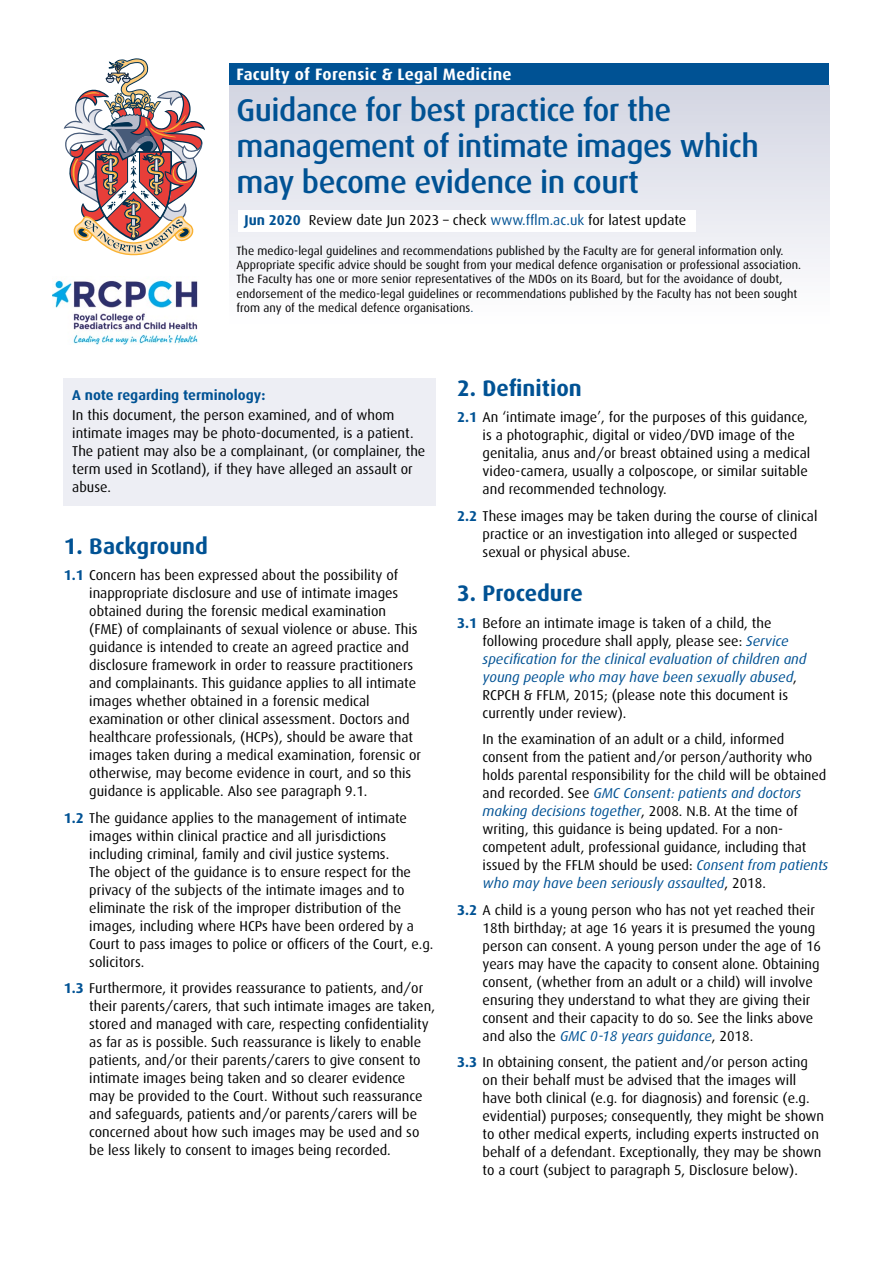
<style>
.page{position:relative;width:893px;height:1263px;background:#fff}
.page>*{position:absolute;margin:0;border:0;box-sizing:border-box;transform-origin:0 0}
.t1{font:500 31.5px/36px "Dax";letter-spacing:-.015em;color:#005294}
.t2{font:700 22.5px "Dax";color:#005294}
.t3{font:700 16.5px "Dax";letter-spacing:.02em;color:#fff}
.t4{font:14.25px/18px "Dax";color:#000}
.t5{font:700 14.25px "Dax";color:#005294}
.t6{font:12px/14.2px "Dax";color:#000}
.s1{font-weight:700;color:#005294}
.s2{color:#005294}
.s3{color:#003a67}
.s4{font-style:italic;color:#005294}
</style>
<div class="page">
<div style="left:230px;top:85px;width:599px;height:255px;background:linear-gradient(to bottom,#d3d5e2,#fff)"></div>
<div style="left:230px;top:64px;width:599px;height:21px;background:#005294"></div>
<svg style="left:64px;top:58px;width:141px;height:198px"></svg>
<div style="left:238px;top:210px;width:457px;height:21px;background:#fff"></div>
<img style="left:52px;top:280px;width:146px;height:64px">
<div style="left:64px;top:378px;width:372px;height:128px;background:#edeef4"></div>
<p class="t3" style="left:236px;top:65px;width:277px">Faculty of Forensic &amp; Legal Medicine</p>
<h1 class="t1" style="left:237px;top:92px;width:524px">Guidance for best practice for the management of intimate images which may become evidence in court</h1>
<p class="t4" style="left:244px;top:212px;width:443px"><span class="s1">Jun 2020</span> Review date Jun 2023 – check <span class="s2">www.fflm.ac.uk</span> for latest update</p>
<p class="t6" style="left:237px;top:244px;width:566px">The medico-legal guidelines and recommendations published by the Faculty are for general information only.<br>Appropriate specific advice should be sought from your medical defence organisation or professional association.<br>The Faculty has one or more senior representatives of the MDOs on its Board, but for the avoidance of doubt, endorsement of the medico-legal guidelines or recommendations published by the Faculty has not been sought from any of the medical defence organisations<span class="s3">.</span></p>
<p class="t5" style="left:72px;top:387px;width:195px">A note regarding terminology:</p>
<p class="t4" style="left:72px;top:406px;width:355px">In this document, the person examined, and of whom intimate images may be photo-documented, is a patient.<br>The patient may also be a complainant, (or complainer, the term used in Scotland), if they have alleged an assault or abuse.</p>
<h2 class="t2" style="left:64px;top:533px;width:146px">1. Background</h2>
<p class="t4" style="left:89px;top:566px;width:333px;text-indent:-26px"><span class="s1">1.1</span> Concern has been expressed about the possibility of inappropriate disclosure and use of intimate images obtained during the forensic medical examination (FME) of complainants of sexual violence or abuse. This guidance is intended to create an agreed practice and disclosure framework in order to reassure practitioners and complainants. This guidance applies to all intimate images whether obtained in a forensic medical examination or other clinical assessment. Doctors and healthcare professionals, (HCPs), should be aware that images taken during a medical examination, forensic or otherwise, may become evidence in court, and so this guidance is applicable. Also see paragraph 9.1.</p>
<p class="t4" style="left:89px;top:809px;width:346px;text-indent:-26px"><span class="s1">1.2</span> The guidance applies to the management of intimate images within clinical practice and all jurisdictions including criminal, family and civil justice systems.<br>The object of the guidance is to ensure respect for the privacy of the subjects of the intimate images and to eliminate the risk of the improper distribution of the images, including where HCPs have been ordered by a Court to pass images to police or officers of the Court, e.g. solicitors.</p>
<p class="t4" style="left:89px;top:979px;width:347px;text-indent:-26px"><span class="s1">1.3</span> Furthermore, it provides reassurance to patients, and/or their parents/carers, that such intimate images are taken, stored and managed with care, respecting confidentiality as far as is possible. Such reassurance is likely to enable patients, and/or their parents/carers to give consent to intimate images being taken and so clearer evidence<br>may be provided to the Court. Without such reassurance and safeguards, patients and/or parents/carers will be concerned about how such images may be used and so be less likely to consent to images being recorded.</p>
<h2 class="t2" style="left:457px;top:375px;width:126px">2. Definition</h2>
<p class="t4" style="left:483px;top:408px;width:329px;text-indent:-26px"><span class="s1">2.1</span> An ‘intimate image’, for the purposes of this guidance, is a photographic, digital or video/DVD image of the genitalia, anus and/or breast obtained using a medical video-camera, usually a colposcope, or similar suitable and recommended technology.</p>
<p class="t4" style="left:483px;top:507px;width:336px;text-indent:-26px"><span class="s1">2.2</span> These images may be taken during the course of clinical practice or an investigation into alleged or suspected sexual or physical abuse.</p>
<h2 class="t2" style="left:457px;top:581px;width:127px">3. Procedure</h2>
<p class="t4" style="left:483px;top:614px;width:325px;text-indent:-26px"><span class="s1">3.1</span> Before an intimate image is taken of a child, the following procedure shall apply, please see: <span class="s4">Service specification for the clinical evaluation of children and young people who may have been sexually abused</span>, RCPCH &amp; FFLM, 2015; (please note this document is currently under review).</p>
<p class="t4" style="left:483px;top:731px;width:347px">In the examination of an adult or a child, informed consent from the patient and/or person/authority who holds parental responsibility for the child will be obtained and recorded. See <span class="s4">GMC Consent: patients and doctors making decisions together</span>, 2008. N.B. At the time of writing, this guidance is being updated. For a non&shy;competent adult, professional guidance, including that issued by the FFLM should be used: <span class="s4">Consent from patients who may have been seriously assaulted</span>, 2018.</p>
<p class="t4" style="left:483px;top:901px;width:340px;text-indent:-26px"><span class="s1">3.2</span> A child is a young person who has not yet reached their 18th birthday; at age 16 years it is presumed the young person can consent. A young person under the age of 16 years may have the capacity to consent alone. Obtaining consent, (whether from an adult or a child) will involve ensuring they understand to what they are giving their consent and their capacity to do so. See the links above and also the <span class="s4">GMC 0-18 years guidance</span>, 2018.</p>
<p class="t4" style="left:483px;top:1054px;width:343px;text-indent:-26px"><span class="s1">3.3</span> In obtaining consent, the patient and/or person acting on their behalf must be advised that the images will have both clinical (e.g. for diagnosis) and forensic (e.g. evidential) purposes; consequently, they might be shown to other medical experts, including experts instructed on behalf of a defendant. Exceptionally, they may be shown to a court (subject to paragraph 5, Disclosure below).</p>
</div>
